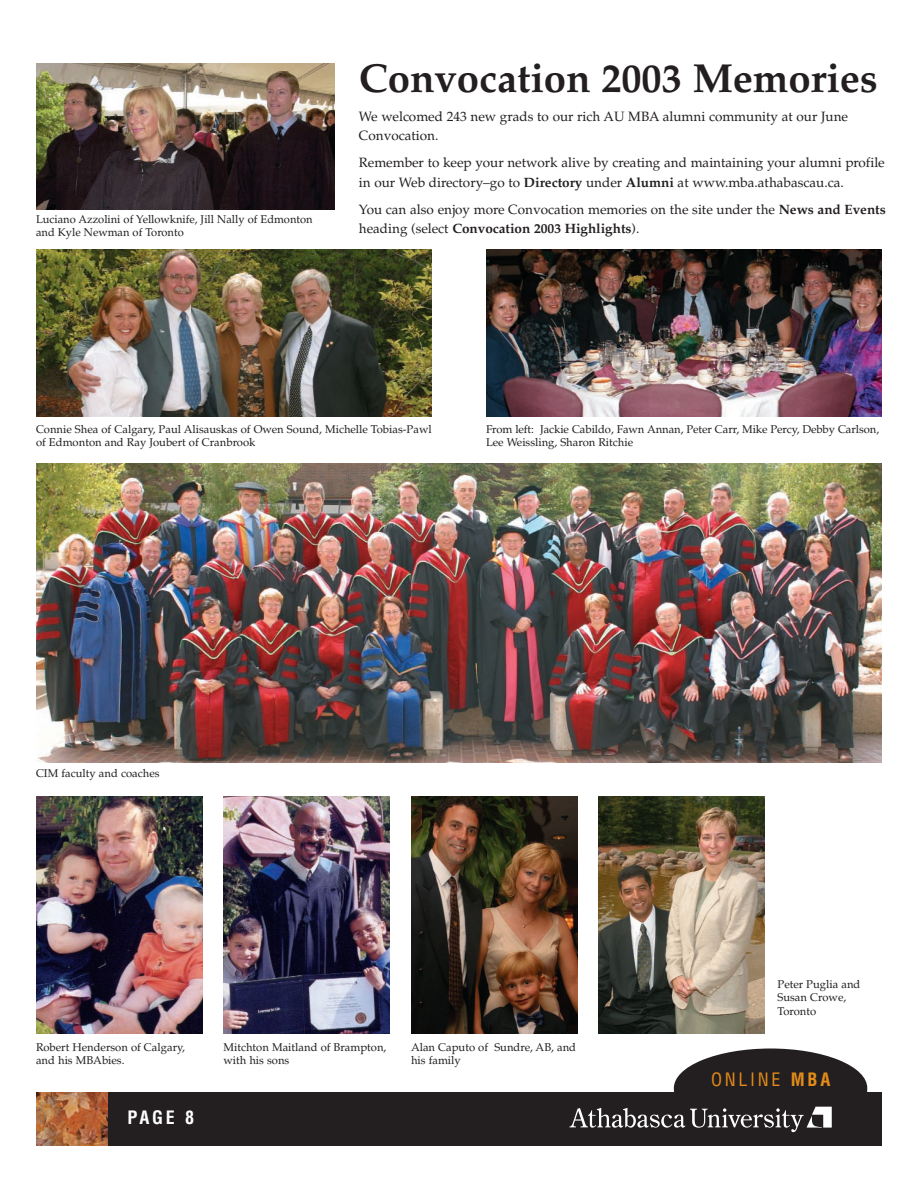
<style>
.page{position:relative;width:918px;height:1188px;background:#fff}
.page>*{position:absolute;margin:0;border:0;box-sizing:border-box;transform-origin:0 0}
.t1{font:700 40.5px "Palatino";color:#231f20}
.t2{font:condensed 18px "Helvetica";letter-spacing:.15em;color:#e38c18}
.t3{font:700 condensed 18px "Helvetica";color:#fff}
.t4{font:13.5px/19.5px "Palatino";color:#231f20}
.t5{font:11.25px/13.5px "Palatino";color:#231f20}
.s1{font-weight:700}
</style>
<div class="page">
<img style="left:36px;top:464px;width:846px;height:299px">
<img style="left:36px;top:63px;width:298px;height:147px">
<img style="left:598px;top:796px;width:167px;height:238px">
<img style="left:36px;top:249px;width:396px;height:168px">
<img style="left:486px;top:249px;width:396px;height:168px">
<img style="left:36px;top:796px;width:166px;height:238px">
<img style="left:224px;top:796px;width:166px;height:238px">
<img style="left:411px;top:796px;width:167px;height:238px">
<div style="left:36px;top:1092px;width:846px;height:54px;background:#231f20"></div>
<svg style="left:569px;top:1048px;width:298px;height:84px"></svg>
<img style="left:36px;top:1092px;width:72px;height:54px">
<p class="t5" style="left:36px;top:213px;width:278px">Luciano Azzolini of Yellowknife, Jill Nally of Edmonton and Kyle Newman of Toronto</p>
<h1 class="t1" style="left:359px;top:63px;width:520px">Convocation 2003 Memories</h1>
<p class="t4" style="left:359px;top:108px;width:491px">We welcomed 243 new grads to our rich AU MBA alumni community at our June<br>Convocation.</p>
<p class="t4" style="left:359px;top:155px;width:527px">Remember to keep your network alive by creating and maintaining your alumni profile in our Web directory–go to <span class="s1">Directory</span> under <span class="s1">Alumni</span> at www.mba.athabascau.ca.</p>
<p class="t4" style="left:359px;top:201px;width:528px">You can also enjoy more Convocation memories on the site under the <span class="s1">News and Events </span>heading (select <span class="s1">Convocation 2003 Highlights</span>).</p>
<p class="t5" style="left:36px;top:423px;width:397px">Connie Shea of Calgary, Paul Alisauskas of Owen Sound, Michelle Tobias-Pawl of Edmonton and Ray Joubert of Cranbrook</p>
<p class="t5" style="left:486px;top:423px;width:395px">From left: Jackie Cabildo, Fawn Annan, Peter Carr, Mike Percy, Debby Carlson,<br>Lee Weissling, Sharon Ritchie</p>
<p class="t5" style="left:36px;top:768px;width:125px">CIM faculty and coaches</p>
<p class="t5" style="left:36px;top:1041px;width:151px">Robert Henderson of Calgary, and his MBAbies.</p>
<p class="t5" style="left:224px;top:1041px;width:164px">Mitchton Maitland of Brampton, with his sons</p>
<p class="t5" style="left:411px;top:1041px;width:167px">Alan Caputo of Sundre, AB, and his family</p>
<h2 class="t3" style="left:128px;top:1111px;width:68px">PAGE 8</h2>
<p class="t5" style="left:778px;top:978px;width:84px">Peter Puglia and<br>Susan Crowe,<br>Toronto</p>
<h2 class="t2" style="left:711px;top:1072px;width:121px">ONLINE <span class="s1">MBA</span></h2>
</div>
